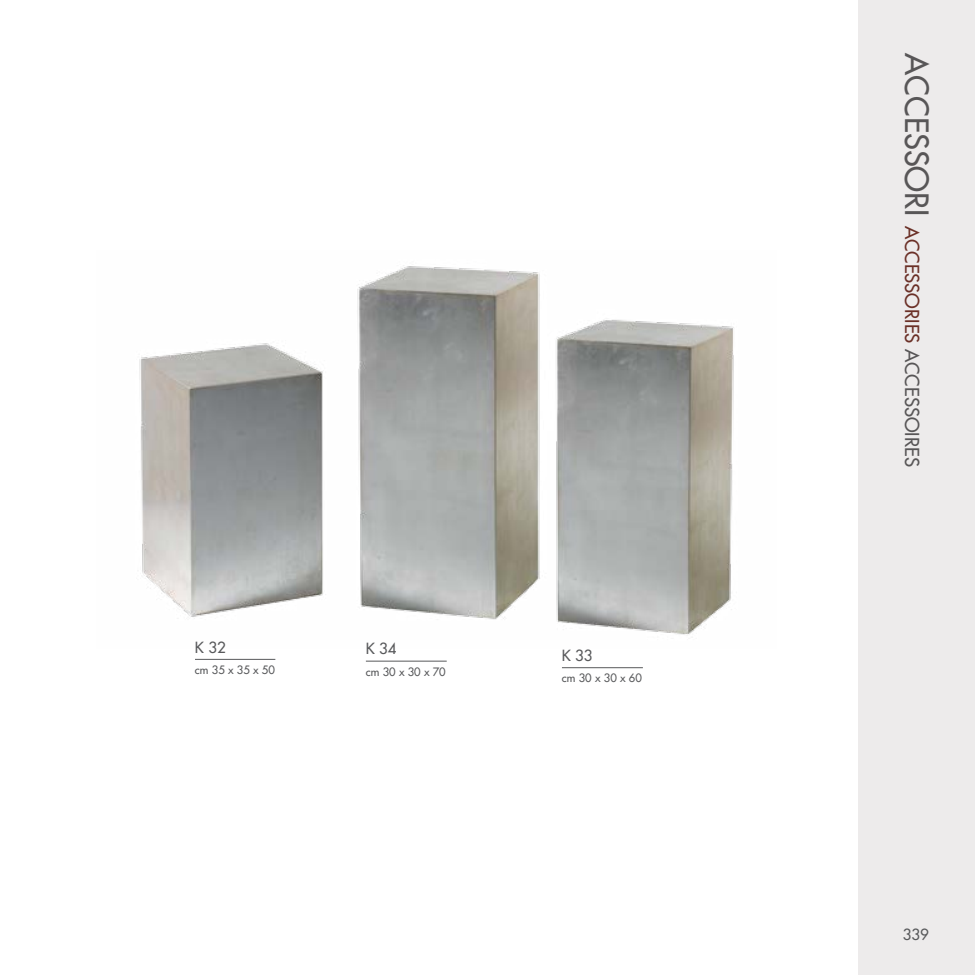
<style>
.page{position:relative;width:975px;height:975px;background:#fff}
.page>*{position:absolute;margin:0;border:0;box-sizing:border-box;transform-origin:0 0}
.t1{font:18.75px "Futura";color:#6b3027}
.t2{font:15px "Futura";color:#58595b}
.t3{font:11.25px "Futura";color:#58595b}
.s1{font-size:31.25px;color:#585657}
.s2{color:#585657}
</style>
<div class="page">
<div style="left:857px;top:0;width:117px;height:974px;background:#edebeb"></div>
<img style="left:139px;top:265px;width:595px;height:370px">
<hr style="left:195px;top:659px;width:80px;height:1px;background:#58595b">
<hr style="left:366px;top:660px;width:80px;height:1px;background:#58595b">
<hr style="left:562px;top:667px;width:81px;height:1px;background:#58595b">
<p class="t2" style="left:195px;top:637px;width:32px">K 32</p>
<p class="t3" style="left:195px;top:662px;width:81px">cm 35 x 35 x 50</p>
<p class="t2" style="left:366px;top:639px;width:32px">K 34</p>
<p class="t3" style="left:366px;top:664px;width:81px">cm 30 x 30 x 70</p>
<p class="t2" style="left:562px;top:645px;width:32px">K 33</p>
<p class="t3" style="left:562px;top:670px;width:81px">cm 30 x 30 x 60</p>
<p class="t1" style="left:924px;top:53px;width:415px;rotate:90deg"><span class="s1">ACCESSORI</span> ACCESSORIES <span class="s2">ACCESSOIRES</span></p>
<p class="t2" style="left:902px;top:924px;width:28px">339</p>
</div>
